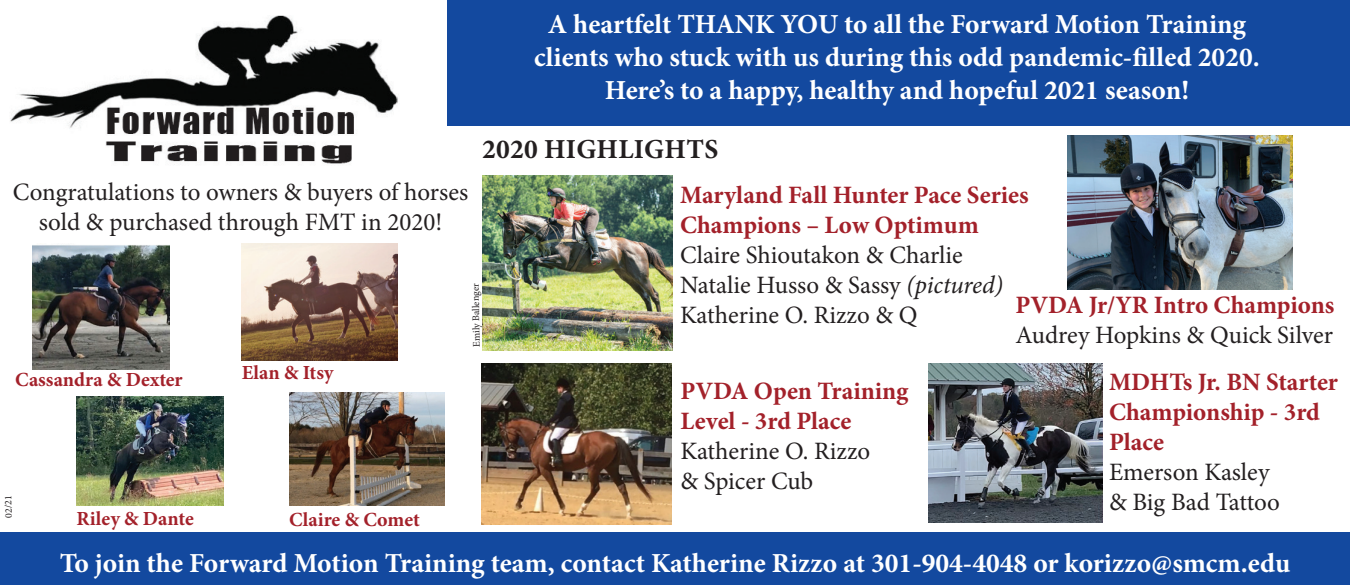
<style>
.page{position:relative;width:1350px;height:585px;background:#fff}
.page>*{position:absolute;margin:0;border:0;box-sizing:border-box;transform-origin:0 0}
.t1{font:700 27.5px/33px "Minion Pro";color:#fff;text-align:center}
.t2{font:700 27.5px "Minion Pro";letter-spacing:.01em;color:#231f20}
.t3{font:25px/30px "Minion Pro";color:#231f20}
.t4{font:700 25px/30px "Minion Pro";color:#a3212a}
.t5{font:700 20px "Minion Pro";color:#a3212a}
.t6{font:10px "Minion Pro";color:#231f20}
.s1{font-style:italic}
</style>
<div class="page">
<div style="left:447px;top:0;width:903px;height:126px;background:#13499f"></div>
<div style="left:0;top:532px;width:1350px;height:53px;background:#13499f"></div>
<img style="left:10px;top:15px;width:388px;height:149px">
<img style="left:242px;top:243px;width:156px;height:118px">
<img style="left:289px;top:392px;width:156px;height:113px">
<img style="left:482px;top:175px;width:190px;height:175px">
<img style="left:1068px;top:135px;width:225px;height:155px">
<img style="left:32px;top:245px;width:138px;height:124px">
<img style="left:481px;top:363px;width:191px;height:162px">
<img style="left:77px;top:397px;width:147px;height:108px">
<img style="left:929px;top:364px;width:174px;height:159px">
<p class="t1" style="left:534px;top:8px;width:727px">A heartfelt THANK YOU to all the Forward Motion Training clients who stuck with us during this odd pandemic-filled 2020.<br>Here’s to a happy, healthy and hopeful 2021 season!</p>
<p class="t2" style="left:482px;top:130px;width:238px">2020 HIGHLIGHTS</p>
<p class="t4" style="left:680px;top:180px;width:350px">Maryland Fall Hunter Pace Series<br>Champions – Low Optimum</p>
<p class="t3" style="left:680px;top:240px;width:325px">Claire Shioutakon &amp; Charlie<br>Natalie Husso &amp; Sassy <span class="s1">(pictured)<br></span>Katherine O. Rizzo &amp; Q</p>
<p class="t3" style="left:13px;top:177px;width:457px;text-align:center">Congratulations to owners &amp; buyers of horses sold &amp; purchased through FMT in 2020!</p>
<p class="t6" style="left:470px;top:347px;width:65px;rotate:-91deg">Emily Ballenger</p>
<p class="t4" style="left:1016px;top:290px;width:321px">PVDA Jr/YR Intro Champions</p>
<p class="t3" style="left:1016px;top:321px;width:319px">Audrey Hopkins &amp; Quick Silver</p>
<p class="t5" style="left:15px;top:366px;width:169px">Cassandra &amp; Dexter</p>
<p class="t6" style="left:2px;top:518px;width:24px;rotate:-91deg">02/21</p>
<p class="t5" style="left:76px;top:504px;width:119px">Riley &amp; Dante</p>
<p class="t5" style="left:242px;top:358px;width:93px">Elan &amp; Itsy</p>
<p class="t5" style="left:289px;top:506px;width:132px">Claire &amp; Comet</p>
<p class="t4" style="left:681px;top:376px;width:230px">PVDA Open Training<br>Level - 3rd Place</p>
<p class="t3" style="left:681px;top:436px;width:191px">Katherine O. Rizzo &amp; Spicer Cub</p>
<p class="t4" style="left:1109px;top:367px;width:230px">MDHTs Jr. BN Starter<br>Championship - 3rd<br>Place</p>
<p class="t3" style="left:1109px;top:457px;width:172px">Emerson Kasley &amp; Big Bad Tattoo</p>
<p class="t1" style="left:60px;top:546px;width:1232px">To join the Forward Motion Training team, contact Katherine Rizzo at 301-904-4048 or korizzo@smcm.edu</p>
</div>
